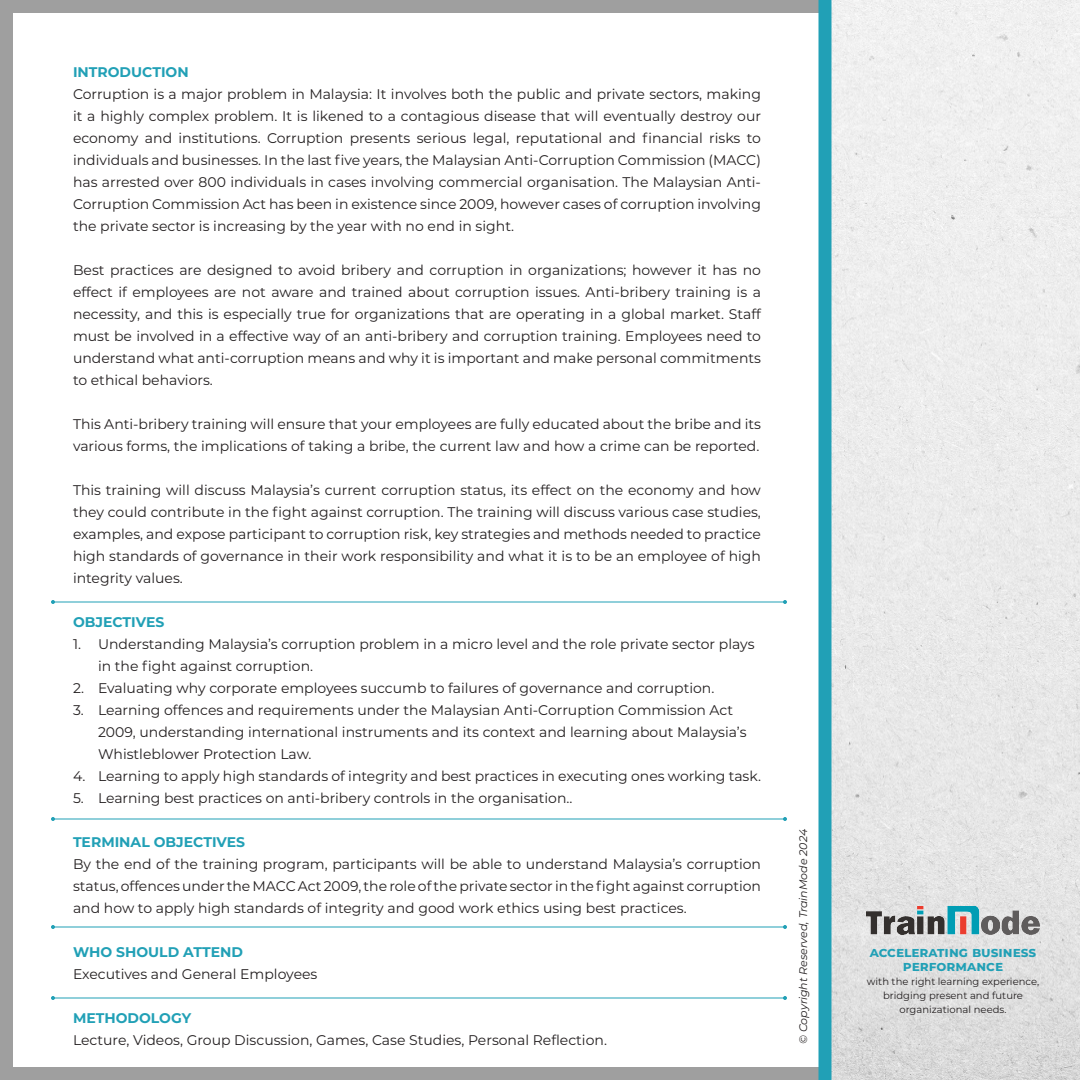
<style>
.page{position:relative;width:1080px;height:1080px;background:#fff}
.page>*{position:absolute;margin:0;border:0;box-sizing:border-box;transform-origin:0 0}
.t1{font:14px/22px "Montserrat";color:#231f20;text-align:justify}
.t2{font:700 14px/14px "Montserrat";color:#21a0b6;text-align:center}
.t3{font:italic 11px "Montserrat";color:#231f20}
.t4{font:10px/14px "Montserrat";color:#231f20;text-align:center}
</style>
<div class="page">
<div style="left:0;top:1067px;width:823px;height:13px;background:#9f9f9f"></div>
<div style="left:0;top:0;width:824px;height:14px;background:#9f9f9f"></div>
<img style="left:832px;top:0;width:248px;height:1080px">
<img style="left:867px;top:906px;width:172px;height:29px">
<div style="left:818px;top:0;width:14px;height:1080px;background:#21a0b6"></div>
<div style="left:0;top:0;width:13px;height:1080px;background:#9f9f9f"></div>
<hr style="left:53px;top:998px;width:732px;height:1px;background:#21a0b6">
<svg style="left:51px;top:996px;width:4px;height:4px"></svg>
<svg style="left:783px;top:996px;width:4px;height:4px"></svg>
<hr style="left:53px;top:926px;width:732px;height:2px;background:#21a0b6">
<svg style="left:51px;top:925px;width:4px;height:4px"></svg>
<svg style="left:783px;top:925px;width:4px;height:4px"></svg>
<hr style="left:53px;top:818px;width:732px;height:2px;background:#21a0b6">
<svg style="left:51px;top:817px;width:4px;height:4px"></svg>
<svg style="left:783px;top:817px;width:4px;height:4px"></svg>
<hr style="left:53px;top:602px;width:732px;height:1px;background:#21a0b6">
<svg style="left:51px;top:600px;width:4px;height:4px"></svg>
<svg style="left:783px;top:600px;width:4px;height:4px"></svg>
<p class="t2" style="left:73px;top:64px;width:117px">INTRODUCTION</p>
<p class="t1" style="left:73px;top:82px;width:690px">Corruption is a major problem in Malaysia: It involves both the public and private sectors, making it a highly complex problem. It is likened to a contagious disease that will eventually destroy our economy and institutions. Corruption presents serious legal, reputational and financial risks to individuals and businesses. In the last five years, the Malaysian Anti-Corruption Commission (MACC) has arrested over 800 individuals in cases involving commercial organisation. The Malaysian Anti-Corruption Commission Act has been in existence since 2009, however cases of corruption involving the private sector is increasing by the year with no end in sight.</p>
<p class="t1" style="left:73px;top:258px;width:690px">Best practices are designed to avoid bribery and corruption in organizations; however it has no effect if employees are not aware and trained about corruption issues. Anti-bribery training is a necessity, and this is especially true for organizations that are operating in a global market. Staff must be involved in a effective way of an anti-bribery and corruption training. Employees need to understand what anti-corruption means and why it is important and make personal commitments to ethical behaviors.</p>
<p class="t1" style="left:73px;top:412px;width:690px">This Anti-bribery training will ensure that your employees are fully educated about the bribe and its various forms, the implications of taking a bribe, the current law and how a crime can be reported.</p>
<p class="t1" style="left:73px;top:478px;width:690px">This training will discuss Malaysia’s current corruption status, its effect on the economy and how they could contribute in the fight against corruption. The training will discuss various case studies, examples, and expose participant to corruption risk, key strategies and methods needed to practice high standards of governance in their work responsibility and what it is to be an employee of high integrity values.</p>
<p class="t2" style="left:73px;top:614px;width:93px">OBJECTIVES</p>
<p class="t1" style="left:98px;top:632px;width:658px;text-indent:-25px">1. Understanding Malaysia’s corruption problem in a micro level and the role private sector plays in the fight against corruption.</p>
<p class="t1" style="left:73px;top:676px;width:643px">2. Evaluating why corporate employees succumb to failures of governance and corruption.</p>
<p class="t1" style="left:98px;top:698px;width:650px;text-align:left;text-indent:-25px">3. Learning offences and requirements under the Malaysian Anti-Corruption Commission Act<br>2009, understanding international instruments and its context and learning about Malaysia’s<br>Whistleblower Protection Law.</p>
<p class="t1" style="left:73px;top:764px;width:690px">4. Learning to apply high standards of integrity and best practices in executing ones working task.</p>
<p class="t1" style="left:73px;top:786px;width:501px">5. Learning best practices on anti-bribery controls in the organisation..</p>
<p class="t2" style="left:73px;top:834px;width:174px">TERMINAL OBJECTIVES</p>
<p class="t1" style="left:73px;top:852px;width:690px">By the end of the training program, participants will be able to understand Malaysia’s corruption status, offences under the MACC Act 2009, the role of the private sector in the fight against corruption and how to apply high standards of integrity and good work ethics using best practices.</p>
<p class="t2" style="left:73px;top:944px;width:172px">WHO SHOULD ATTEND</p>
<p class="t1" style="left:73px;top:962px;width:246px">Executives and General Employees</p>
<p class="t2" style="left:73px;top:1010px;width:120px">METHODOLOGY</p>
<p class="t1" style="left:73px;top:1028px;width:535px">Lecture, Videos, Group Discussion, Games, Case Studies, Personal Reflection.</p>
<p class="t3" style="left:796px;top:1044px;width:216px;rotate:-90deg">© Copyright Reserved, TrainMode 2024</p>
<p class="t2" style="left:870px;top:944px;width:168px">accelerating business performance</p>
<p class="t4" style="left:867px;top:974px;width:174px">with the right learning experience, bridging present and future organizational needs.</p>
</div>
